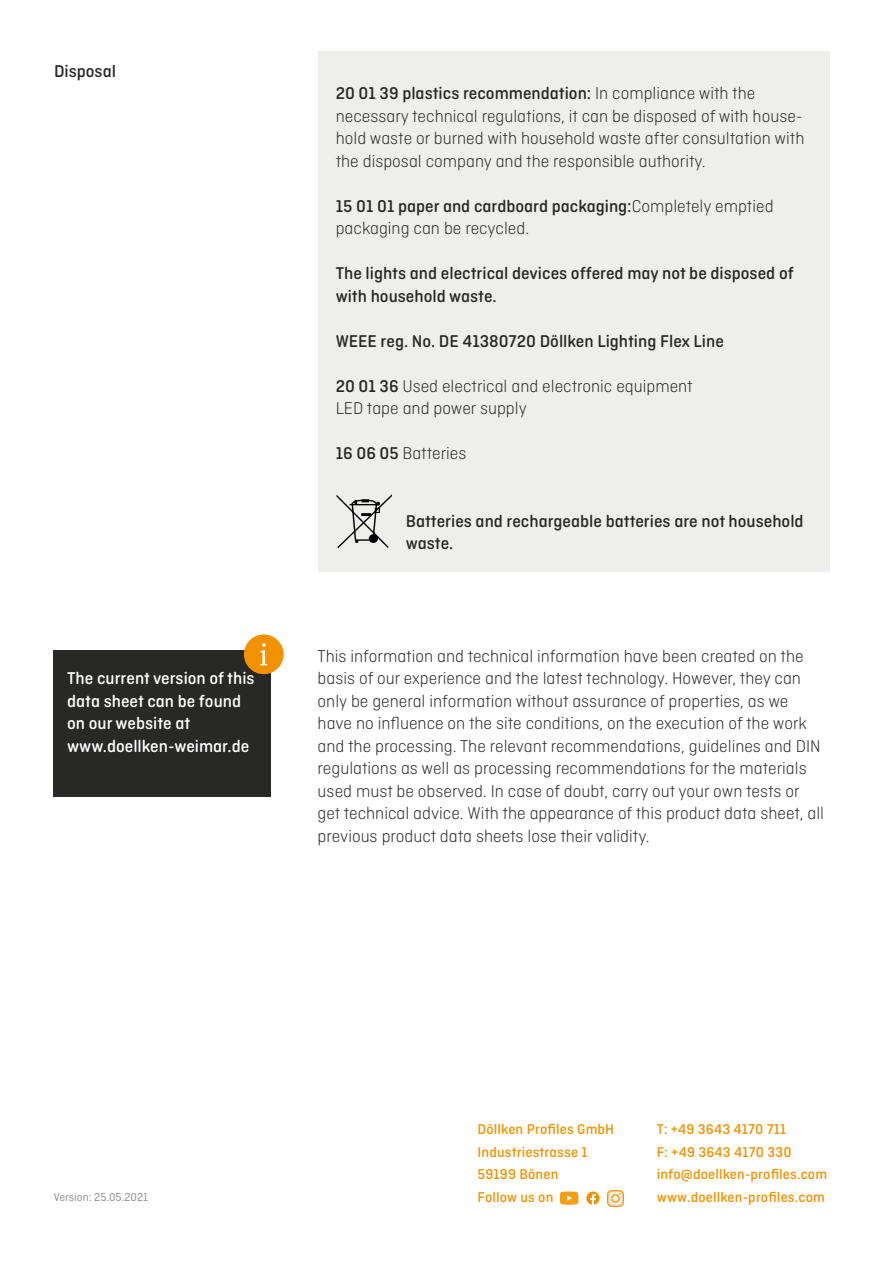
<style>
.page{position:relative;width:893px;height:1263px;background:#fff}
.page>*{position:absolute;margin:0;border:0;box-sizing:border-box;transform-origin:0 0}
.t1{font:300 18px/22.5px "Ciutadella Rounded";color:#282827}
.t2{font:500 18px/22.5px "Ciutadella Rounded";color:#282827}
.t3{font:500 18px/22.5px "Ciutadella Rounded";color:#fff}
.t4{font:500 15px/22.5px "Ciutadella Rounded";letter-spacing:.01em;color:#f39200}
.t5{font:12px "Ciutadella Rounded";color:#8e8e8d}
.s1{font-weight:500}
</style>
<div class="page">
<svg style="left:560px;top:1191px;width:18px;height:14px"></svg>
<svg style="left:586px;top:1191px;width:14px;height:14px"></svg>
<img style="left:607px;top:1190px;width:16px;height:16px">
<div style="left:54px;top:650px;width:217px;height:146px;background:#282827"></div>
<div style="left:244px;top:634px;width:40px;height:40px;background:#f39200;border-radius:50%"></div>
<svg style="left:260px;top:643px;width:7px;height:22px"></svg>
<div style="left:318px;top:51px;width:511px;height:521px;background:#eeeeed"></div>
<svg style="left:337px;top:494px;width:55px;height:54px"></svg>
<p class="t2" style="left:54px;top:59px;width:63px">Disposal</p>
<p class="t3" style="left:67px;top:667px;width:189px">The current version of this data sheet can be found on our website at www.doellken-weimar.de</p>
<p class="t1" style="left:336px;top:82px;width:470px"><span class="s1">20 01 39 plastics recommendation:</span> In compliance with the necessary technical regulations, it can be disposed of with house&shy;hold waste or burned with household waste after consultation with the disposal company and the responsible authority.</p>
<p class="t1" style="left:336px;top:194px;width:439px"><span class="s1">15 01 01 paper and cardboard packaging:</span>Completely emptied packaging can be recycled.</p>
<p class="t2" style="left:336px;top:262px;width:460px">The lights and electrical devices offered may not be disposed of with household waste.</p>
<p class="t2" style="left:336px;top:329px;width:390px">WEEE reg. No. DE 41380720 Döllken Lighting Flex Line</p>
<p class="t1" style="left:336px;top:374px;width:358px"><span class="s1">20 01 36</span> Used electrical and electronic equipment<br>LED tape and power supply</p>
<p class="t1" style="left:336px;top:442px;width:132px"><span class="s1">16 06 05</span> Batteries</p>
<p class="t2" style="left:406px;top:509px;width:399px">Batteries and rechargeable batteries are not household waste.</p>
<p class="t1" style="left:318px;top:644px;width:508px">This information and technical information have been created on the basis of our experience and the latest technology. However, they can only be general information without assurance of properties, as we have no influence on the site conditions, on the execution of the work and the processing. The relevant recommendations, guidelines and DIN regulations as well as processing recommendations for the materials used must be observed. In case of doubt, carry out your own tests or get technical advice. With the appearance of this product data sheet, all previous product data sheets lose their validity.</p>
<p class="t4" style="left:477px;top:1118px;width:138px">Döllken Profiles GmbH<br>Industriestrasse 1<br>59199 Bönen<br>Follow us on</p>
<p class="t4" style="left:657px;top:1118px;width:172px">T: +49 3643 4170 711<br>F: +49 3643 4170 330 info@doellken-profiles.com</p>
<p class="t5" style="left:54px;top:1191px;width:96px">Version: 25.05.2021</p>
<p class="t4" style="left:657px;top:1185px;width:170px">www.doellken-profiles.com</p>
</div>
